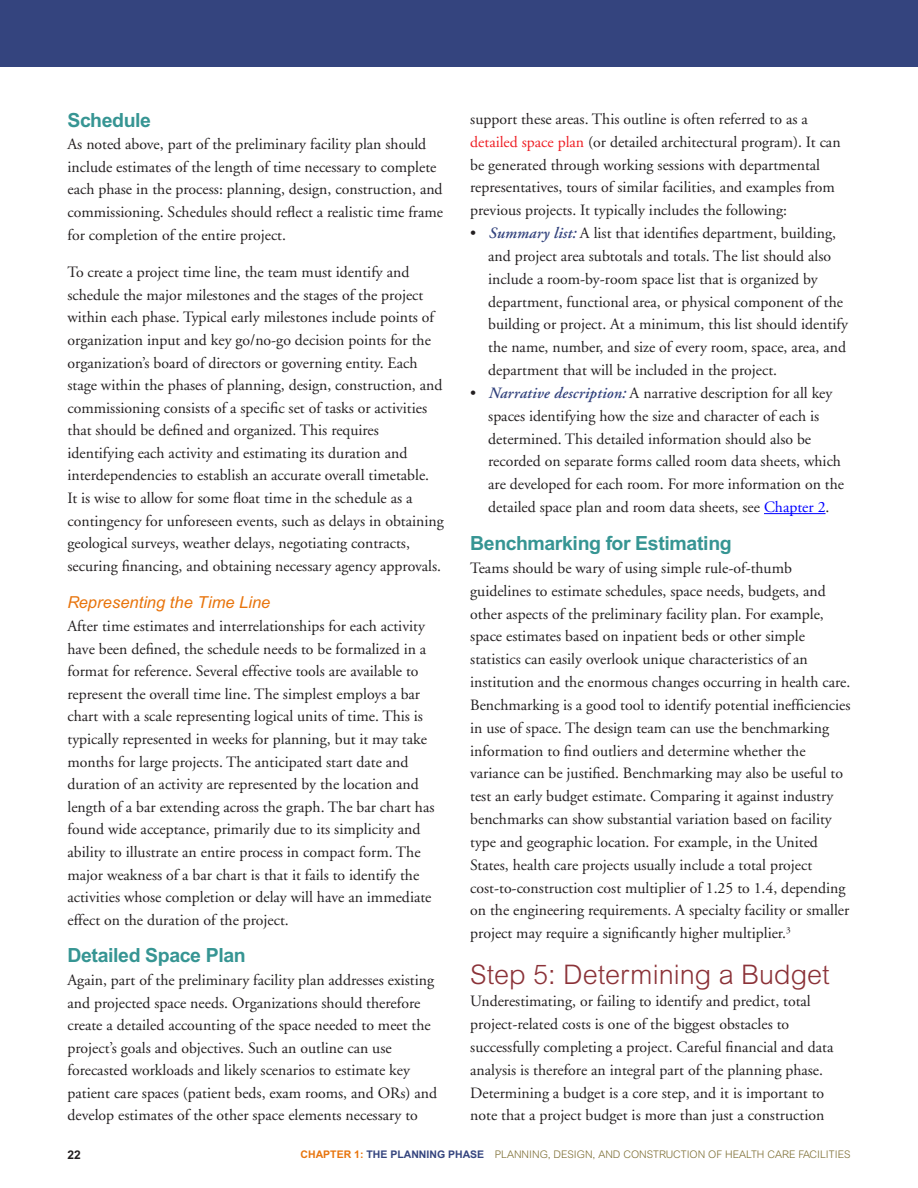
<style>
.page{position:relative;width:918px;height:1188px;background:#fff}
.page>*{position:absolute;margin:0;border:0;box-sizing:border-box;transform-origin:0 0}
.Level_1{font:300 27px "Arial MT Std";color:#8b3238}
.Level_2{font:700 19.5px "Arial MT Std";letter-spacing:-.02em;color:#369593}
.Level_3{font:italic 16.5px "Arial MT Std";color:#e8740c}
.Text_-_Garamond{font:15.75px/22.6px "Adobe Garamond";color:#231f20}
.Text_-_Garamond_-_BU{font:15.75px/22.8px "Adobe Garamond";color:#231f20}
.Text_-_Garamond_-_NO{font:15.75px/22.6px "Adobe Garamond";color:#231f20}
.t1{font:700 12px "Arial MT Std";color:#231f20}
.t2{font:300 10.5px "Arial MT Std";color:#7e6f35}
.s1{color:#ee1d23}
.s2{font-weight:600;font-style:italic;color:#34447e}
.s3{color:#00f}
.s4{font-weight:700;color:#e8740c}
.s5{font-weight:700;color:#34447e}
</style>
<div class="page">
<div style="left:0;top:0;width:918px;height:68px;background:#34447e"></div>
<hr style="left:764px;top:513px;width:62px;height:1px;background:#00f">
<p class="Level_2" style="left:68px;top:108px;width:85px">Schedule</p>
<p class="Text_-_Garamond" style="left:68px;top:133px;width:377px">As noted above, part of the preliminary facility plan should include estimates of the length of time necessary to complete each phase in the process: planning, design, construction, and commissioning. Schedules should reflect a realistic time frame for completion of the entire project.</p>
<p class="Text_-_Garamond" style="left:68px;top:261px;width:378px">To create a project time line, the team must identify and schedule the major milestones and the stages of the project within each phase. Typical early milestones include points of organization input and key go/no-go decision points for the organization’s board of directors or governing entity. Each stage within the phases of planning, design, construction, and commissioning consists of a specific set of tasks or activities that should be defined and organized. This requires identifying each activity and estimating its duration and interdependencies to establish an accurate overall timetable.<br>It is wise to allow for some float time in the schedule as a contingency for unforeseen events, such as delays in obtaining geological surveys, weather delays, negotiating contracts, securing financing, and obtaining necessary agency approvals.</p>
<p class="Level_3" style="left:68px;top:593px;width:204px">Representing the Time Line</p>
<p class="Text_-_Garamond" style="left:68px;top:615px;width:368px">After time estimates and interrelationships for each activity have been defined, the schedule needs to be formalized in a format for reference. Several effective tools are available to represent the overall time line. The simplest employs a bar chart with a scale representing logical units of time. This is typically represented in weeks for planning, but it may take months for large projects. The anticipated start date and duration of an activity are represented by the location and length of a bar extending across the graph. The bar chart has found wide acceptance, primarily due to its simplicity and ability to illustrate an entire process in compact form. The major weakness of a bar chart is that it fails to identify the activities whose completion or delay will have an immediate effect on the duration of the project.</p>
<p class="Level_2" style="left:68px;top:944px;width:180px">Detailed Space Plan</p>
<p class="Text_-_Garamond_-_NO" style="left:68px;top:969px;width:371px">Again, part of the preliminary facility plan addresses existing and projected space needs. Organizations should therefore create a detailed accounting of the space needed to meet the project’s goals and objectives. Such an outline can use forecasted workloads and likely scenarios to estimate key patient care spaces (patient beds, exam rooms, and ORs) and develop estimates of the other space elements necessary to</p>
<p class="Text_-_Garamond_-_NO" style="left:470px;top:108px;width:372px">support these areas. This outline is often referred to as a <span class="s1">detailed space plan</span> (or detailed architectural program). It can be generated through working sessions with departmental representatives, tours of similar facilities, and examples from previous projects. It typically includes the following:</p>
<p class="Text_-_Garamond_-_BU" style="left:488px;top:222px;width:361px;text-indent:-18px">• <span class="s2">Summary list:</span> A list that identifies department, building, and project area subtotals and totals. The list should also include a room-by-room space list that is organized by department, functional area, or physical component of the building or project. At a minimum, this list should identify the name, number, and size of every room, space, area, and department that will be included in the project.</p>
<p class="Text_-_Garamond_-_BU" style="left:488px;top:382px;width:357px;text-indent:-18px">• <span class="s2">Narrative description:</span> A narrative description for all key spaces identifying how the size and character of each is determined. This detailed information should also be recorded on separate forms called room data sheets, which are developed for each room. For more information on the detailed space plan and room data sheets, see <span class="s3">Chapter 2</span>.</p>
<p class="Level_2" style="left:470px;top:532px;width:263px">Benchmarking for Estimating</p>
<p class="Text_-_Garamond" style="left:470px;top:557px;width:382px">Teams should be wary of using simple rule-of-thumb guidelines to estimate schedules, space needs, budgets, and other aspects of the preliminary facility plan. For example, space estimates based on inpatient beds or other simple statistics can easily overlook unique characteristics of an institution and the enormous changes occurring in health care.<br>Benchmarking is a good tool to identify potential inefficiencies in use of space. The design team can use the benchmarking information to find outliers and determine whether the variance can be justified. Benchmarking may also be useful to test an early budget estimate. Comparing it against industry benchmarks can show substantial variation based on facility type and geographic location. For example, in the United States, health care projects usually include a total project cost-to-construction cost multiplier of 1.25 to 1.4, depending on the engineering requirements. A specialty facility or smaller project may require a significantly higher multiplier.<sup>3</sup></p>
<p class="Level_1" style="left:470px;top:959px;width:361px">Step 5: Determining a Budget</p>
<p class="Text_-_Garamond" style="left:470px;top:990px;width:365px">Underestimating, or failing to identify and predict, total project-related costs is one of the biggest obstacles to successfully completing a project. Careful financial and data analysis is therefore an integral part of the planning phase.<br>Determining a budget is a core step, and it is important to note that a project budget is more than just a construction</p>
<p class="t1" style="left:68px;top:1147px;width:15px">22</p>
<p class="t2" style="left:301px;top:1148px;width:551px"><span class="s4">CHAPTER 1:</span> <span class="s5">THE PLANNING PHASE</span> PLANNING, DESIGN, AND CONSTRUCTION OF HEALTH CARE FACILITIES</p>
</div>
